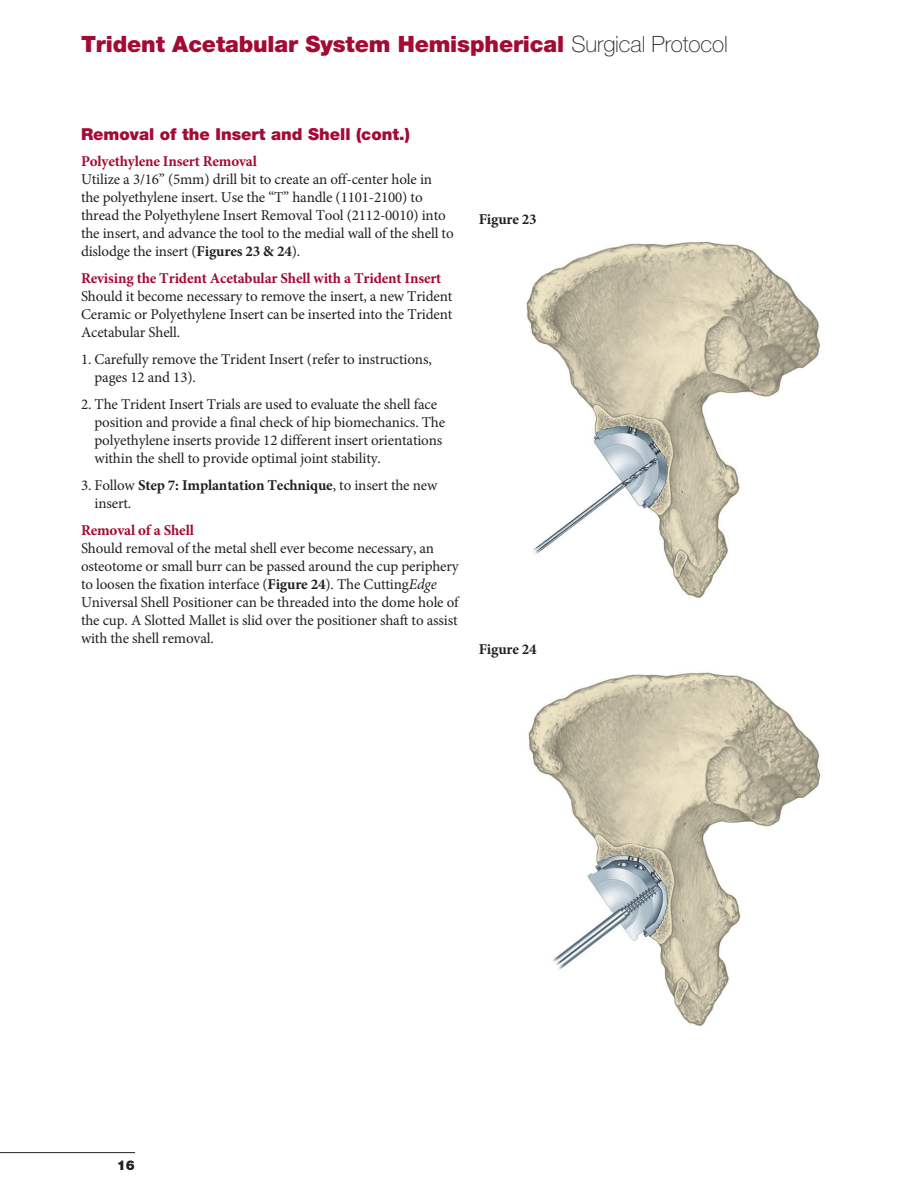
<style>
.page{position:relative;width:918px;height:1188px;background:#fff}
.page>*{position:absolute;margin:0;border:0;box-sizing:border-box;transform-origin:0 0}
.t1{font:900 22.5px "Helvetica Neue LT Pro";letter-spacing:-.005em;color:#a30a34}
.t2{font:900 16.5px "Helvetica Neue LT Pro";color:#a30a34}
.t3{font:15px/18px "Minion Pro";letter-spacing:-.01em;color:#231f20}
.t4{font:700 15px "Minion Pro";letter-spacing:-.01em;color:#a30a34}
.t5{font:700 15px "Minion Pro";letter-spacing:-.01em;color:#231f20}
.t6{font:900 13.5px "Helvetica Neue LT Pro";color:#231f20}
.s1{font-weight:100;color:#231f20}
.s2{font-weight:700}
.s3{font-style:italic}
</style>
<div class="page">
<img style="left:528px;top:672px;width:293px;height:355px">
<img style="left:526px;top:241px;width:294px;height:358px">
<hr style="left:0;top:1152px;width:135px;height:1px;background:#231f20">
<h1 class="t1" style="left:81px;top:30px;width:648px">Trident Acetabular System Hemispherical <span class="s1">Surgical Protocol</span></h1>
<p class="t2" style="left:81px;top:124px;width:330px">Removal of the Insert and Shell (cont.)</p>
<p class="t4" style="left:81px;top:150px;width:177px">Polyethylene Insert Removal</p>
<p class="t3" style="left:81px;top:170px;width:374px">Utilize a 3/16” (5mm) drill bit to create an off-center hole in the polyethylene insert. Use the “T” handle (1101-2100) to thread the Polyethylene Insert Removal Tool (2112-0010) into the insert, and advance the tool to the medial wall of the shell to dislodge the insert (<span class="s2">Figures 23 &amp; 24</span>).</p>
<p class="t4" style="left:81px;top:267px;width:362px">Revising the Trident Acetabular Shell with a Trident Insert</p>
<p class="t3" style="left:81px;top:287px;width:373px;text-align:justify">Should it become necessary to remove the insert, a new Trident Ceramic or Polyethylene Insert can be inserted into the Trident Acetabular Shell.</p>
<p class="t3" style="left:95px;top:350px;width:339px;text-indent:-14px">1. Carefully remove the Trident Insert (refer to instructions, pages 12 and 13).</p>
<p class="t3" style="left:95px;top:395px;width:352px;text-indent:-14px">2. The Trident Insert Trials are used to evaluate the shell face position and provide a final check of hip biomechanics. The polyethylene inserts provide 12 different insert orientations within the shell to provide optimal joint stability.</p>
<p class="t3" style="left:95px;top:476px;width:344px;text-indent:-14px">3. Follow <span class="s2">Step 7: Implantation Technique</span>, to insert the new insert.</p>
<p class="t4" style="left:81px;top:519px;width:114px">Removal of a Shell</p>
<p class="t3" style="left:81px;top:539px;width:379px">Should removal of the metal shell ever become necessary, an osteotome or small burr can be passed around the cup periphery to loosen the fixation interface (<span class="s2">Figure 24</span>). The Cutting<span class="s3">Edge </span>Universal Shell Positioner can be threaded into the dome hole of the cup. A Slotted Mallet is slid over the positioner shaft to assist with the shell removal.</p>
<p class="t5" style="left:479px;top:209px;width:60px">Figure 23</p>
<p class="t5" style="left:479px;top:639px;width:60px">Figure 24</p>
<p class="t6" style="left:117px;top:1157px;width:20px">16</p>
</div>
